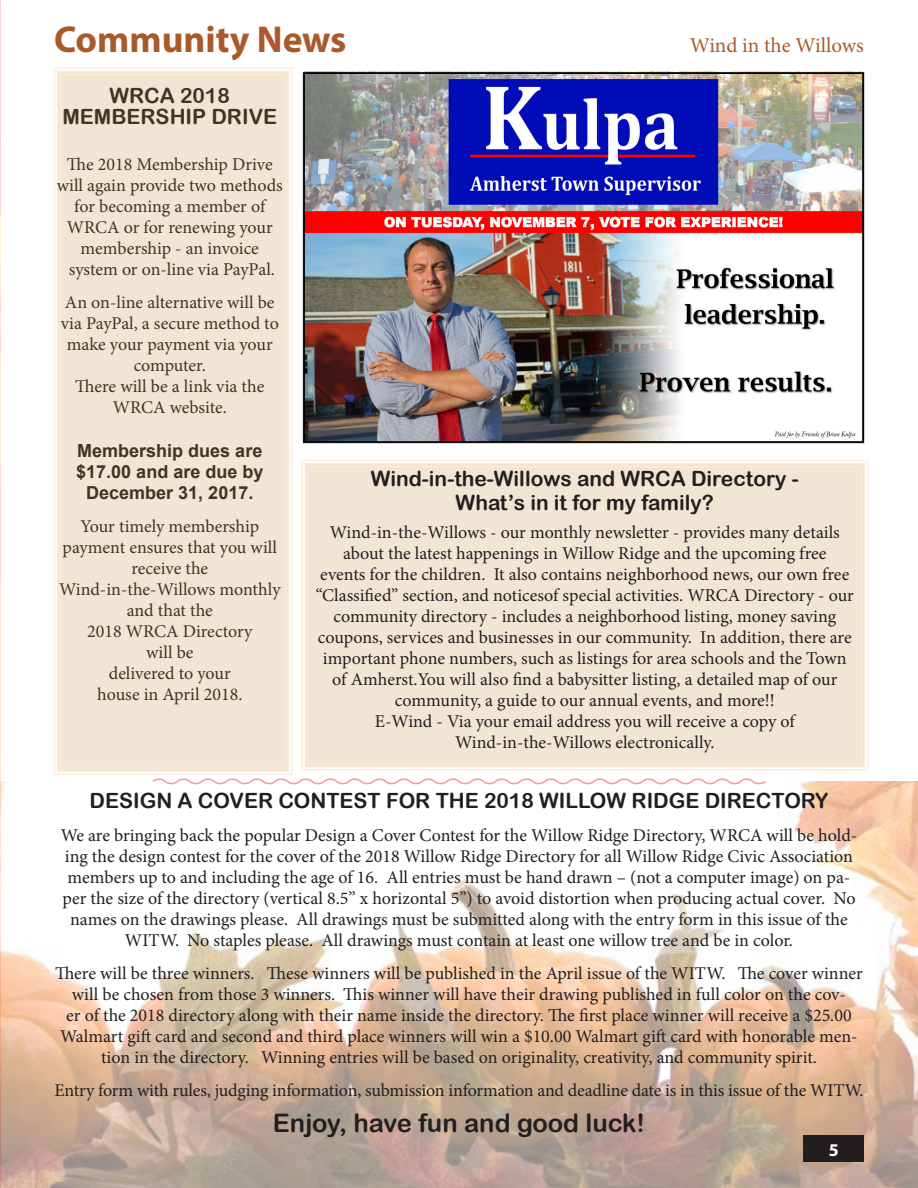
<style>
.page{position:relative;width:918px;height:1188px;background:#fff}
.page>*{position:absolute;margin:0;border:0;box-sizing:border-box;transform-origin:0 0}
.t1{font:700 37.5px "Myriad Pro";color:#ab592a}
.t2{font:25.5px "Arial Rounded MT Bold";color:#231f20}
.t3{font:21px/21px "Arial Rounded MT Bold";color:#231f20;text-align:center}
.t4{font:21px "Minion Pro";color:#ab592a}
.t5{font:18px/21px "Minion Pro";color:#231f20;text-align:center}
.t6{font:700 18px/21px "Arial";color:#231f20;text-align:center}
.t7{font:700 18px "Myriad Pro";color:#fff}
</style>
<div class="page">
<img style="left:1px;top:781px;width:917px;height:407px">
<div style="left:301px;top:460px;width:568px;height:311px;background:#f1e6d3"></div>
<div style="left:804px;top:1136px;width:60px;height:26px;background:#231f20"></div>
<img style="left:0;top:0;width:1px;height:1188px">
<svg style="left:151px;top:778px;width:616px;height:8px"></svg>
<div style="left:54px;top:67px;width:239px;height:708px;background:#f1e6d3"></div>
<img style="left:302px;top:71px;width:563px;height:373px">
<h1 class="t1" style="left:54px;top:15px;width:294px">Community News</h1>
<p class="t3" style="left:62px;top:84px;width:216px">WRCA 2018<br>MEMBERSHIP DRIVE</p>
<p class="t5" style="left:57px;top:154px;width:228px">The 2018 Membership Drive will again provide two methods for becoming a member of<br>WRCA or for renewing your membership - an invoice system or on-line via PayPal.</p>
<p class="t5" style="left:61px;top:292px;width:220px">An on-line alternative will be via PayPal, a secure method to make your payment via your computer.<br>There will be a link via the<br>WRCA website.</p>
<p class="t6" style="left:76px;top:440px;width:189px">Membership dues are $17.00 and are due by<br>December 31, 2017.</p>
<p class="t5" style="left:59px;top:515px;width:223px">Your timely membership payment ensures that you will receive the<br>Wind-in-the-Willows monthly and that the<br>2018 WRCA Directory<br>will be<br>delivered to your<br>house in April 2018.</p>
<p class="t4" style="left:690px;top:32px;width:176px">Wind in the Willows</p>
<p class="t3" style="left:371px;top:466px;width:430px;line-height:24px">Wind-in-the-Willows and WRCA Directory -<br>What’s in it for my family?</p>
<p class="t5" style="left:316px;top:522px;width:540px">Wind-in-the-Willows - our monthly newsletter - provides many details about the latest happenings in Willow Ridge and the upcoming free<br>events for the children. It also contains neighborhood news, our own free “Classified” section, and noticesof special activities. WRCA Directory - our community directory - includes a neighborhood listing, money saving coupons, services and businesses in our community. In addition, there are important phone numbers, such as listings for area schools and the Town of Amherst.You will also find a babysitter listing, a detailed map of our community, a guide to our annual events, and more!!<br>E-Wind - Via your email address you will receive a copy of Wind-in-the-Willows electronically.</p>
<p class="t3" style="left:90px;top:790px;width:740px">DESIGN A COVER CONTEST FOR THE 2018 WILLOW RIDGE DIRECTORY</p>
<p class="t5" style="left:61px;top:825px;width:798px">We are bringing back the popular Design a Cover Contest for the Willow Ridge Directory, WRCA will be hold&shy;ing the design contest for the cover of the 2018 Willow Ridge Directory for all Willow Ridge Civic Association members up to and including the age of 16. All entries must be hand drawn – (not a computer image) on pa&shy;per the size of the directory (vertical 8.5” x horizontal 5”) to avoid distortion when producing actual cover. No names on the drawings please. All drawings must be submitted along with the entry form in this issue of the WITW. No staples please. All drawings must contain at least one willow tree and be in color.</p>
<p class="t5" style="left:55px;top:963px;width:809px">There will be three winners. These winners will be published in the April issue of the WITW. The cover winner will be chosen from those 3 winners. This winner will have their drawing published in full color on the cov-<br>er of the 2018 directory along with their name inside the directory. The first place winner will receive a $25.00<br>Walmart gift card and second and third place winners will win a $10.00 Walmart gift card with honorable men&shy;tion in the directory. Winning entries will be based on originality, creativity, and community spirit.</p>
<p class="t5" style="left:54px;top:1080px;width:811px">Entry form with rules, judging information, submission information and deadline date is in this issue of the WITW.</p>
<h2 class="t2" style="left:273px;top:1108px;width:374px">Enjoy, have fun and good luck!</h2>
<p class="t7" style="left:829px;top:1138px;width:11px">5</p>
</div>
